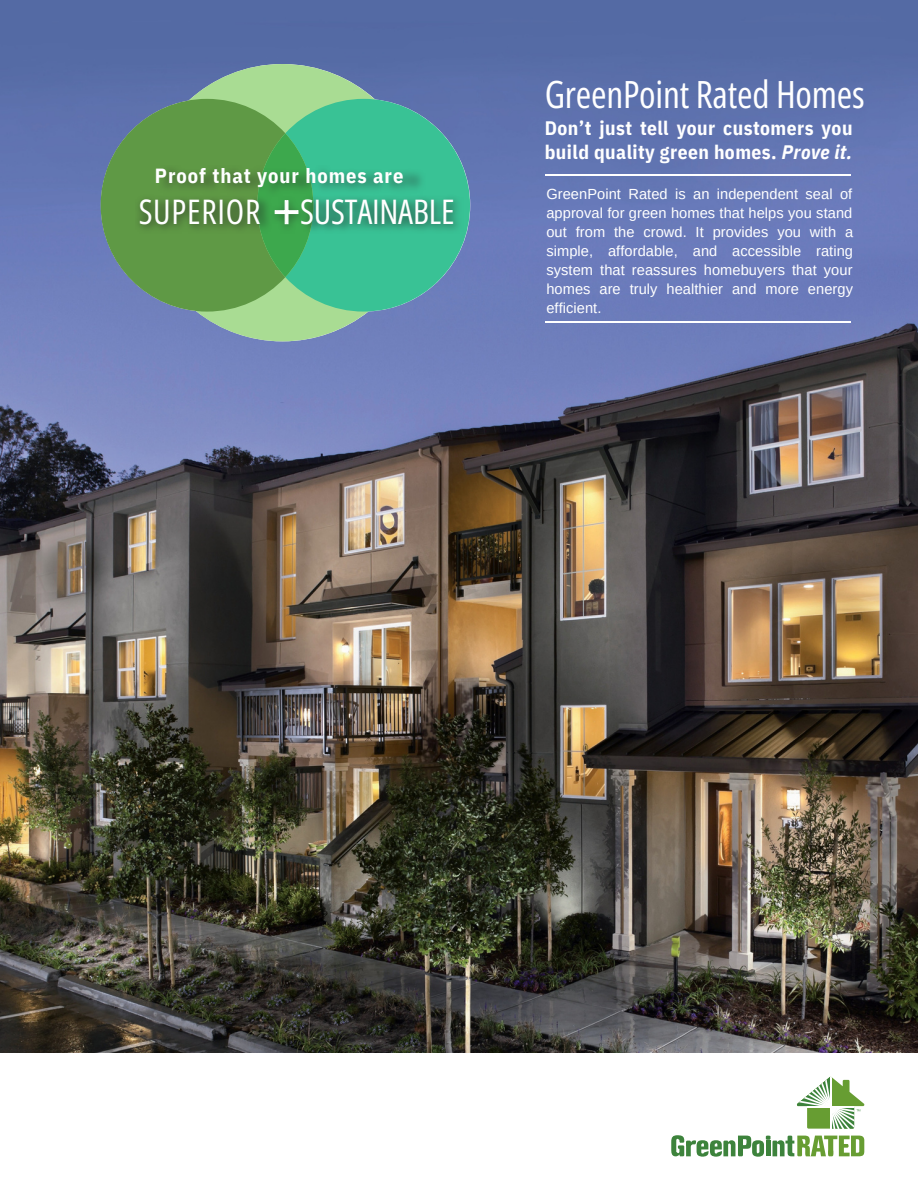
<style>
.page{position:relative;width:918px;height:1188px;background:#fff}
.page>*{position:absolute;margin:0;border:0;box-sizing:border-box;transform-origin:0 0}
.t1{font:37.5px "Open Sans Condensed";letter-spacing:-.005em;color:#fff}
.t2{font:33.75px "Open Sans Condensed";letter-spacing:-.005em;color:#fff}
.t3{font:33.75px "Open Sans Condensed";letter-spacing:.025em;color:#fff}
.t4{font:700 20.4px "IBM Plex Sans Cond";letter-spacing:.05em;color:#fff}
.t5{font:700 19.5px/23.7px "IBM Plex Sans Cond";letter-spacing:.025em;color:#fff}
.t6{font:14.7px/19.2px "Arimo";letter-spacing:.005em;color:#fff;text-align:justify}
.s1{font-style:italic}
</style>
<div class="page">
<img style="left:0;top:0;width:918px;height:1053px">
<svg style="left:101px;top:64px;width:369px;height:277px;background:#6477b2"></svg>
<div style="left:144px;top:64px;width:277px;height:277px;background:#a9dc93;border-radius:50%"></div>
<hr style="left:545px;top:175px;width:305px;height:1px;background:#fff">
<hr style="left:545px;top:321px;width:305px;height:1px;background:#fff">
<svg style="left:101px;top:99px;width:369px;height:213px;background:#51a473"></svg>
<svg style="left:671px;top:1076px;width:194px;height:81px"></svg>
<p class="t4" style="left:155px;top:162px;width:250px">Proof that your homes are</p>
<p class="t3" style="left:139px;top:188px;width:123px">SUPERIOR</p>
<p class="t2" style="left:300px;top:188px;width:156px">SUSTAINABLE</p>
<p class="t1" style="left:545px;top:68px;width:321px">GreenPoint Rated Homes</p>
<p class="t5" style="left:545px;top:116px;width:309px">Don’t just tell your customers you build quality green homes. <span class="s1">Prove it.</span></p>
<p class="t6" style="left:546px;top:184px;width:308px">GreenPoint Rated is an independent seal of approval for green homes that helps you stand out from the crowd. It provides you with a simple, affordable, and accessible rating system that reassures homebuyers that your homes are truly healthier and more energy efficient.</p>
</div>
